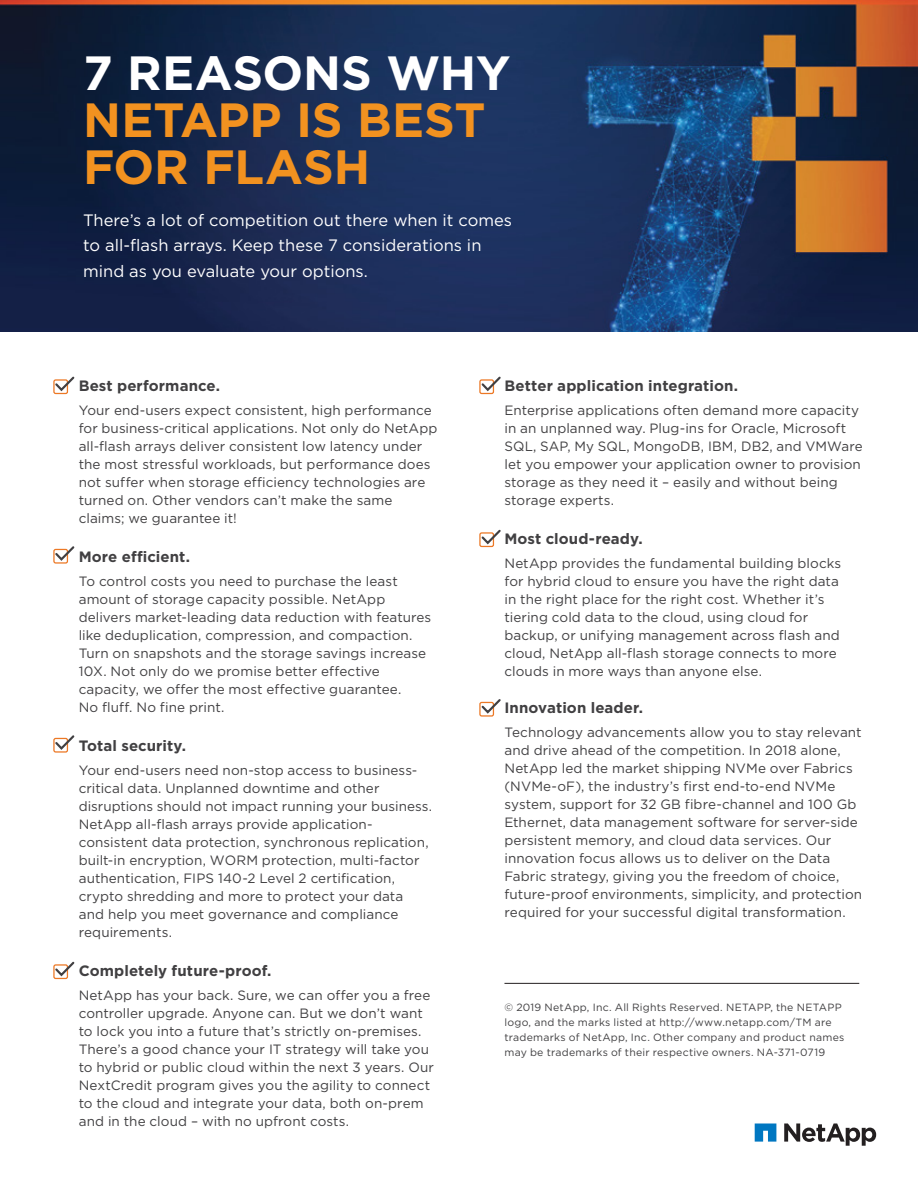
<style>
.page{position:relative;width:918px;height:1188px;background:#fff}
.page>*{position:absolute;margin:0;border:0;box-sizing:border-box;transform-origin:0 0}
.t1{font:700 48px/46.5px "Gotham";color:#f29220}
.t2{font:700 48px "Gotham";color:#fff}
.t3{font:16.5px/25.5px "Gotham";color:#fff}
.t4{font:700 15px "Gotham";letter-spacing:.005em;color:#414042}
.t5{font:13.5px/18px "Gotham";letter-spacing:.005em;color:#414042}
.t6{font:10.5px/15px "Gotham";letter-spacing:.025em;color:#414042}
</style>
<div class="page">
<img style="left:0;top:0;width:918px;height:331px">
<svg style="left:784px;top:1123px;width:92px;height:23px"></svg>
<svg style="left:755px;top:1124px;width:21px;height:18px"></svg>
<div style="left:53px;top:379px;width:15px;height:15px;border:1px solid #ec7825;border-radius:2px"></div>
<div style="left:53px;top:549px;width:15px;height:15px;border:1px solid #ec7825;border-radius:2px"></div>
<div style="left:53px;top:738px;width:15px;height:15px;border:1px solid #ec7825;border-radius:2px"></div>
<div style="left:53px;top:964px;width:15px;height:15px;border:1px solid #ec7825;border-radius:2px"></div>
<div style="left:479px;top:379px;width:15px;height:15px;border:1px solid #ec7825;border-radius:2px"></div>
<div style="left:479px;top:532px;width:15px;height:15px;border:1px solid #ec7825;border-radius:2px"></div>
<div style="left:479px;top:702px;width:15px;height:15px;border:1px solid #ec7825;border-radius:2px"></div>
<svg style="left:53px;top:376px;width:22px;height:17px"></svg>
<svg style="left:480px;top:376px;width:21px;height:17px"></svg>
<svg style="left:480px;top:529px;width:21px;height:17px"></svg>
<svg style="left:480px;top:699px;width:21px;height:16px"></svg>
<svg style="left:53px;top:546px;width:22px;height:16px"></svg>
<svg style="left:53px;top:735px;width:22px;height:17px"></svg>
<svg style="left:53px;top:961px;width:22px;height:17px"></svg>
<hr style="left:504px;top:983px;width:355px;height:1px;background:#231f20">
<h1 class="t2" style="left:83px;top:46px;width:429px">7 REASONS WHY</h1>
<h1 class="t1" style="left:83px;top:96px;width:404px">NETAPP IS BEST<br>FOR FLASH</h1>
<p class="t3" style="left:83px;top:207px;width:430px">There’s a lot of competition out there when it comes to all-flash arrays. Keep these 7 considerations in mind as you evaluate your options.</p>
<p class="t4" style="left:79px;top:377px;width:143px">Best performance.</p>
<p class="t5" style="left:79px;top:401px;width:360px">Your end-users expect consistent, high performance for business-critical applications. Not only do NetApp all-flash arrays deliver consistent low latency under the most stressful workloads, but performance does not suffer when storage efficiency technologies are turned on. Other vendors can’t make the same claims; we guarantee it!</p>
<p class="t4" style="left:79px;top:548px;width:113px">More efficient.</p>
<p class="t5" style="left:79px;top:572px;width:354px">To control costs you need to purchase the least amount of storage capacity possible. NetApp delivers market-leading data reduction with features like deduplication, compression, and compaction.<br>Turn on snapshots and the storage savings increase 10X. Not only do we promise better effective capacity, we offer the most effective guarantee.<br>No fluff. No fine print.</p>
<p class="t4" style="left:79px;top:737px;width:109px">Total security.</p>
<p class="t5" style="left:79px;top:761px;width:355px">Your end-users need non-stop access to business&shy;critical data. Unplanned downtime and other disruptions should not impact running your business.<br>NetApp all-flash arrays provide application&shy;consistent data protection, synchronous replication, built-in encryption, WORM protection, multi-factor authentication, FIPS 140-2 Level 2 certification, crypto shredding and more to protect your data<br>and help you meet governance and compliance requirements.</p>
<p class="t4" style="left:79px;top:962px;width:194px">Completely future-proof.</p>
<p class="t5" style="left:79px;top:986px;width:357px">NetApp has your back. Sure, we can offer you a free controller upgrade. Anyone can. But we don’t want to lock you into a future that’s strictly on-premises.<br>There’s a good chance your IT strategy will take you to hybrid or public cloud within the next 3 years. Our NextCredit program gives you the agility to connect to the cloud and integrate your data, both on-prem and in the cloud – with no upfront costs.</p>
<p class="t4" style="left:504px;top:377px;width:235px">Better application integration.</p>
<p class="t5" style="left:504px;top:401px;width:360px">Enterprise applications often demand more capacity in an unplanned way. Plug-ins for Oracle, Microsoft SQL, SAP, My SQL, MongoDB, IBM, DB2, and VMWare let you empower your application owner to provision storage as they need it – easily and without being storage experts.</p>
<p class="t4" style="left:504px;top:530px;width:140px">Most cloud-ready.</p>
<p class="t5" style="left:504px;top:554px;width:338px">NetApp provides the fundamental building blocks for hybrid cloud to ensure you have the right data in the right place for the right cost. Whether it’s tiering cold data to the cloud, using cloud for backup, or unifying management across flash and cloud, NetApp all-flash storage connects to more clouds in more ways than anyone else.</p>
<p class="t4" style="left:504px;top:699px;width:140px">Innovation leader.</p>
<p class="t5" style="left:504px;top:723px;width:359px">Technology advancements allow you to stay relevant and drive ahead of the competition. In 2018 alone, NetApp led the market shipping NVMe over Fabrics (NVMe-oF), the industry’s first end-to-end NVMe system, support for 32 GB fibre-channel and 100 Gb Ethernet, data management software for server-side persistent memory, and cloud data services. Our innovation focus allows us to deliver on the Data Fabric strategy, giving you the freedom of choice, future-proof environments, simplicity, and protection required for your successful digital transformation.</p>
<p class="t6" style="left:504px;top:1000px;width:341px">© 2019 NetApp, Inc. All Rights Reserved. NETAPP, the NETAPP logo, and the marks listed at http://www.netapp.com/TM are trademarks of NetApp, Inc. Other company and product names may be trademarks of their respective owners. NA-371-0719</p>
</div>
